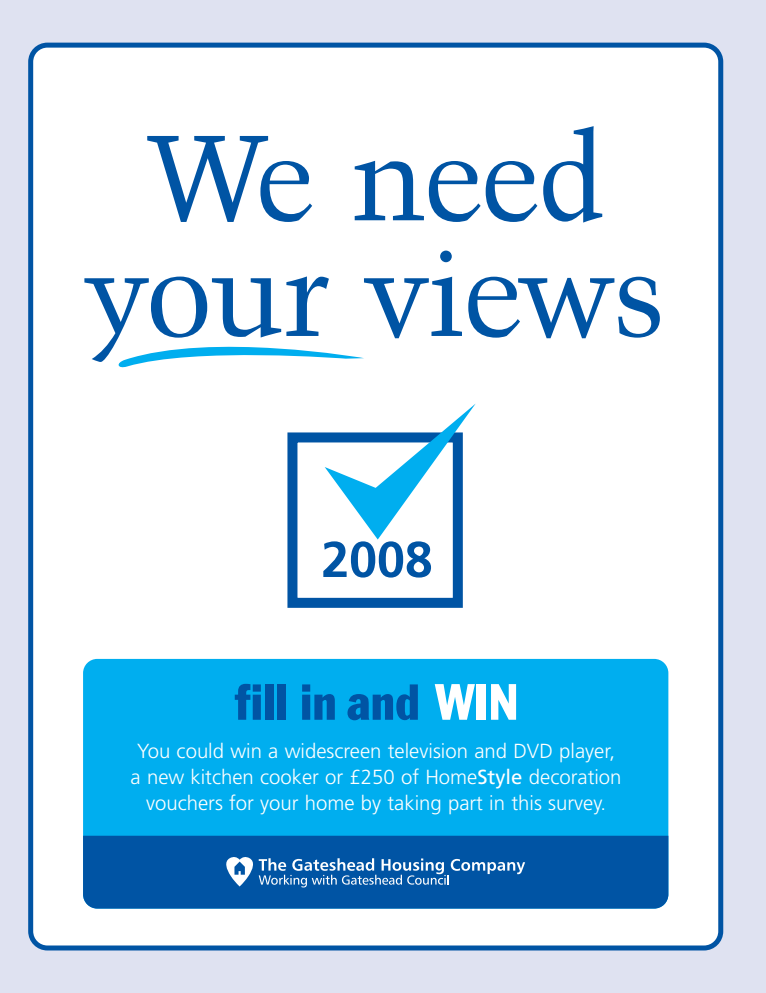
<style>
.page{position:relative;width:766px;height:993px;background:#fff}
.page>*{position:absolute;margin:0;border:0;box-sizing:border-box;transform-origin:0 0}
.t1{font:121.4px/115.6px "Kuenstler 480 BT";color:#0054a4;text-align:center}
.t2{font:700 50.1px "Frutiger";color:#0054a4}
.t3{font:condensed 50px "Franklin Gothic BT";color:#0054a4}
.t4{font:300 20.3px/26px "Frutiger";color:#fff;text-align:center}
.s1{color:#fff}
.s2{font-weight:400}
</style>
<div class="page">
<div style="left:0;top:0;width:765px;height:992px;background:#dfe2f1"></div>
<div style="left:28px;top:43px;width:695px;height:907px;background:#fff"></div>
<svg style="left:115px;top:331px;width:249px;height:38px"></svg>
<div style="left:287px;top:432px;width:175px;height:175px;border:10px solid #0054a4"></div>
<svg style="left:324px;top:403px;width:151px;height:136px"></svg>
<div style="left:83px;top:658px;width:585px;height:250px;background:#00aeef;border-radius:14px"></div>
<svg style="left:83px;top:835px;width:585px;height:73px;fill:#0054a4"></svg>
<h1 class="t1" style="left:87px;top:126px;width:579px">We need your views</h1>
<h2 class="t2" style="left:321px;top:539px;width:113px">2008</h2>
<h3 class="t3" style="left:234px;top:683px;width:285px">fill in and <span class="s1">WIN</span></h3>
<p class="t4" style="left:131px;top:738px;width:492px">You could win a widescreen television and DVD player, a new kitchen cooker or £250 of Home<span class="s2">Style</span> decoration vouchers for your home by taking part in this survey.</p>
</div>
